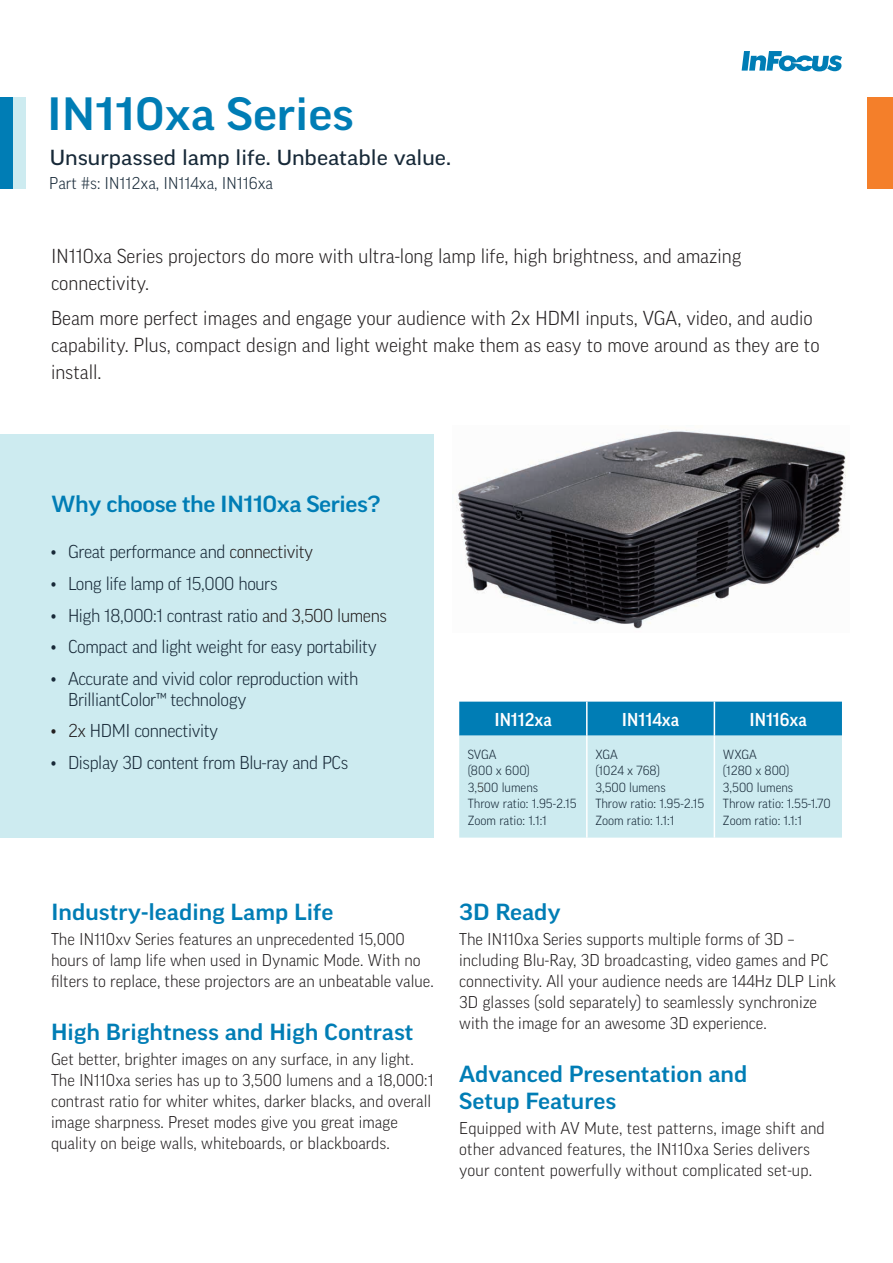
<style>
.page{position:relative;width:893px;height:1263px;background:#fff}
.page>*{position:absolute;margin:0;border:0;box-sizing:border-box;transform-origin:0 0}
.t1{font:500 expanded 45px "Good Pro";color:#007db5}
.t2{font:500 expanded 22.5px/27px "Good Pro";color:#007db5}
.t3{font:500 expanded 22.5px "Good Pro";letter-spacing:-.02em;color:#007db5}
.t4{font:expanded 21px "Good Pro";color:#172938}
.t5{font:300 19.5px/27px "Good Pro";color:#231f20}
.t6{font:300 18px/21px "Good Pro";letter-spacing:-.02em;color:#172938}
.t7{font:500 18px "Good Pro";color:#fff}
.t8{font:300 16.5px/21px "Good Pro";color:#231f20}
.t9{font:300 16.5px "Good Pro";color:#172938}
.t10{font:300 12.75px/16.5px "Good Pro";color:#172938}
.s1{color:#231f20}
</style>
<div class="page">
<img style="left:456px;top:430px;width:390px;height:199px">
<div style="left:0;top:98px;width:13px;height:91px;background:#007db5"></div>
<div style="left:867px;top:98px;width:26px;height:91px;background:#f47f2a"></div>
<div style="left:13px;top:98px;width:13px;height:91px;background:#cdebf0"></div>
<div style="left:0;top:434px;width:434px;height:404px;background:#cdebf0"></div>
<svg style="left:742px;top:51px;width:100px;height:20px"></svg>
<svg style="left:459px;top:702px;width:383px;height:136px;background:#9bd0e1"></svg>
<hr style="left:714px;top:702px;width:1px;height:34px;background:#fff">
<hr style="left:714px;top:736px;width:1px;height:102px;background:#fff">
<hr style="left:586px;top:702px;width:2px;height:34px;background:#fff">
<hr style="left:586px;top:736px;width:2px;height:102px;background:#fff">
<h1 class="t1" style="left:47px;top:88px;width:309px">IN110xa Series</h1>
<p class="t4" style="left:50px;top:145px;width:403px">Unsurpassed lamp life. Unbeatable value.</p>
<p class="t9" style="left:49px;top:174px;width:225px">Part #s: IN112xa, IN114xa, IN116xa</p>
<p class="t5" style="left:51px;top:242px;width:692px">IN110xa Series projectors do more with ultra-long lamp life, high brightness, and amazing connectivity.</p>
<p class="t5" style="left:51px;top:305px;width:770px">Beam more perfect images and engage your audience with 2x HDMI inputs, VGA, video, and audio capability. Plus, compact design and light weight make them as easy to move around as they are to install.</p>
<h2 class="t3" style="left:51px;top:491px;width:331px">Why choose the IN110xa Series?</h2>
<p class="t6" style="left:51px;top:541px;width:264px">• Great performance and <span class="s1">connectivity</span></p>
<p class="t6" style="left:51px;top:573px;width:228px">• Long life lamp of 15,000 hours</p>
<p class="t6" style="left:51px;top:604px;width:337px">• High 18,000:1 contrast ratio <span class="s1">and 3,500 lumens</span></p>
<p class="t6" style="left:51px;top:636px;width:327px">• Compact and light weight for easy portability</p>
<p class="t6" style="left:68px;top:668px;width:292px;text-indent:-17px">• Accurate and vivid color reproduction with<br>BrilliantColor™ technology</p>
<p class="t6" style="left:51px;top:720px;width:169px"><span class="s1">• 2x</span> HDMI connectivity</p>
<p class="t6" style="left:51px;top:752px;width:299px">• Display 3D content from Blu-ray and PCs</p>
<p class="t7" style="left:494px;top:709px;width:59px">IN112xa</p>
<p class="t7" style="left:622px;top:709px;width:59px">IN114xa</p>
<p class="t7" style="left:749px;top:709px;width:59px">IN116xa</p>
<p class="t10" style="left:468px;top:746px;width:110px">SVGA<br>(800 x 600)<br>3,<span class="s1">5</span>00 lumens<br>Throw ratio: 1.95-2.15<br>Zoom ratio: 1.1:1</p>
<p class="t10" style="left:595px;top:746px;width:110px">XGA<br>(1024 x 768)<br>3,500 lumens<br>Throw ratio: 1.95-2.15<br>Zoom ratio: 1.1:1</p>
<p class="t10" style="left:723px;top:746px;width:109px">WXGA<br>(1280 x 800)<br>3,500 lumens<br>Throw ratio: 1.55-1.70<br>Zoom ratio: 1.1:1</p>
<h2 class="t2" style="left:51px;top:898px;width:284px">Industry-leading Lamp Life</h2>
<p class="t8" style="left:51px;top:929px;width:384px">The IN110xv Series features an unprecedented 15,000 hours of lamp life when used in Dynamic Mode. With no filters to replace, these projectors are an unbeatable value.</p>
<h2 class="t2" style="left:51px;top:1018px;width:364px">High Brightness and High Contrast</h2>
<p class="t8" style="left:51px;top:1048px;width:384px">Get better, brighter images on any surface, in any light.<br>The IN110xa series has up to 3,500 lumens and a 18,000:1 contrast ratio for whiter whites, darker blacks, and overall image sharpness. Preset modes give you great image quality on beige walls, whiteboards, or blackboards.</p>
<h2 class="t2" style="left:459px;top:898px;width:103px">3D Ready</h2>
<p class="t8" style="left:459px;top:929px;width:378px">The IN110xa Series supports multiple forms of 3D – including Blu-Ray, 3D broadcasting, video games and PC connectivity. All your audience needs are 144Hz DLP Link 3D glasses (sold separately) to seamlessly synchronize with the image for an awesome 3D experience.</p>
<h2 class="t2" style="left:459px;top:1060px;width:290px">Advanced Presentation and<br>Setup Features</h2>
<p class="t8" style="left:459px;top:1117px;width:367px">Equipped with AV Mute, test patterns, image shift and other advanced features, the IN110xa Series delivers your content powerfully without complicated set-up.</p>
</div>
